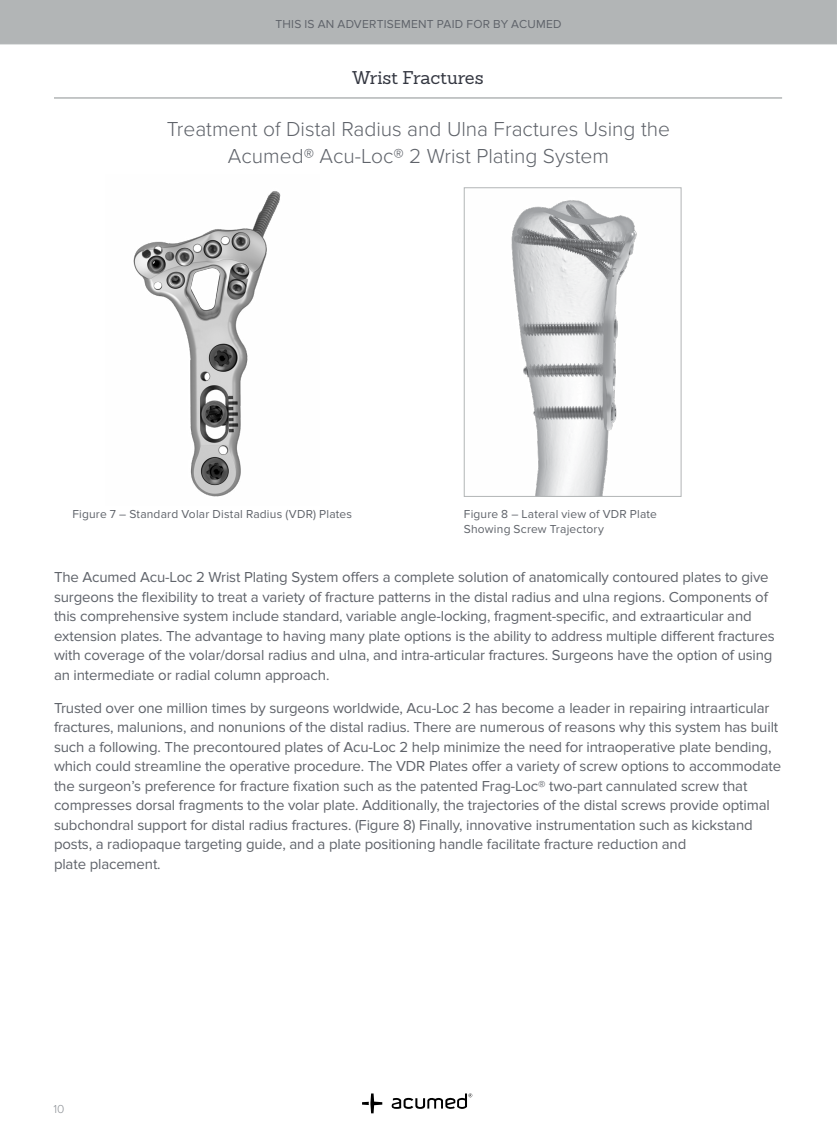
<style>
.page{position:relative;width:837px;height:1134px;background:#fff}
.page>*{position:absolute;margin:0;border:0;box-sizing:border-box;transform-origin:0 0}
.t1{font:300 21px/27px "Proxima Nova";color:#5f636a;text-align:center}
.t2{font:18px "Sanchez Slab";color:#343741}
.t3{font:15px/19.5px "Proxima Nova";letter-spacing:-.01em;color:#5f636a}
.t4{font:12px/14.2px "Proxima Nova";letter-spacing:.015em;color:#5f636a}
.t5{font:300 12px "Proxima Nova";color:#8e9297}
</style>
<div class="page">
<div style="left:0;top:0;width:837px;height:44px;background:#b2b5b6"></div>
<svg style="left:362px;top:1093px;width:20px;height:20px"></svg>
<svg style="left:392px;top:1093px;width:80px;height:16px"></svg>
<img style="left:133px;top:191px;width:148px;height:306px">
<img style="left:511px;top:200px;width:126px;height:295px">
<div style="left:464px;top:187px;width:217px;height:310px;border:1px solid #b2b5b6"></div>
<hr style="left:54px;top:97px;width:728px;height:2px;background:#b2b5b6">
<p class="t4" style="left:275px;top:17px;width:288px">THIS IS AN ADVERTISEMENT PAID FOR BY ACUMED</p>
<p class="t2" style="left:352px;top:66px;width:133px">Wrist Fractures</p>
<h1 class="t1" style="left:167px;top:114px;width:505px">Treatment of Distal Radius and Ulna Fractures Using the<br>Acumed® Acu-Loc® 2 Wrist Plating System</h1>
<p class="t4" style="left:72px;top:507px;width:281px">Figure 7 – Standard Volar Distal Radius (VDR) Plates</p>
<p class="t4" style="left:464px;top:507px;width:195px">Figure 8 – Lateral view of VDR Plate<br>Showing Screw Trajectory</p>
<p class="t3" style="left:54px;top:568px;width:722px">The Acumed Acu-Loc 2 Wrist Plating System offers a complete solution of anatomically contoured plates to give surgeons the flexibility to treat a variety of fracture patterns in the distal radius and ulna regions. Components of this comprehensive system include standard, variable angle-locking, fragment-specific, and extraarticular and extension plates. The advantage to having many plate options is the ability to address multiple different fractures with coverage of the volar/dorsal radius and ulna, and intra-articular fractures. Surgeons have the option of using an intermediate or radial column approach.</p>
<p class="t3" style="left:54px;top:698px;width:729px">Trusted over one million times by surgeons worldwide, Acu-Loc 2 has become a leader in repairing intraarticular fractures, malunions, and nonunions of the distal radius. There are numerous of reasons why this system has built such a following. The precontoured plates of Acu-Loc 2 help minimize the need for intraoperative plate bending, which could streamline the operative procedure. The VDR Plates offer a variety of screw options to accommodate the surgeon’s preference for fracture fixation such as the patented Frag-Loc® two-part cannulated screw that compresses dorsal fragments to the volar plate. Additionally, the trajectories of the distal screws provide optimal subchondral support for distal radius fractures. (Figure 8) Finally, innovative instrumentation such as kickstand posts, a radiopaque targeting guide, and a plate positioning handle facilitate fracture reduction and<br>plate placement.</p>
<p class="t5" style="left:53px;top:1100px;width:12px">10</p>
</div>
